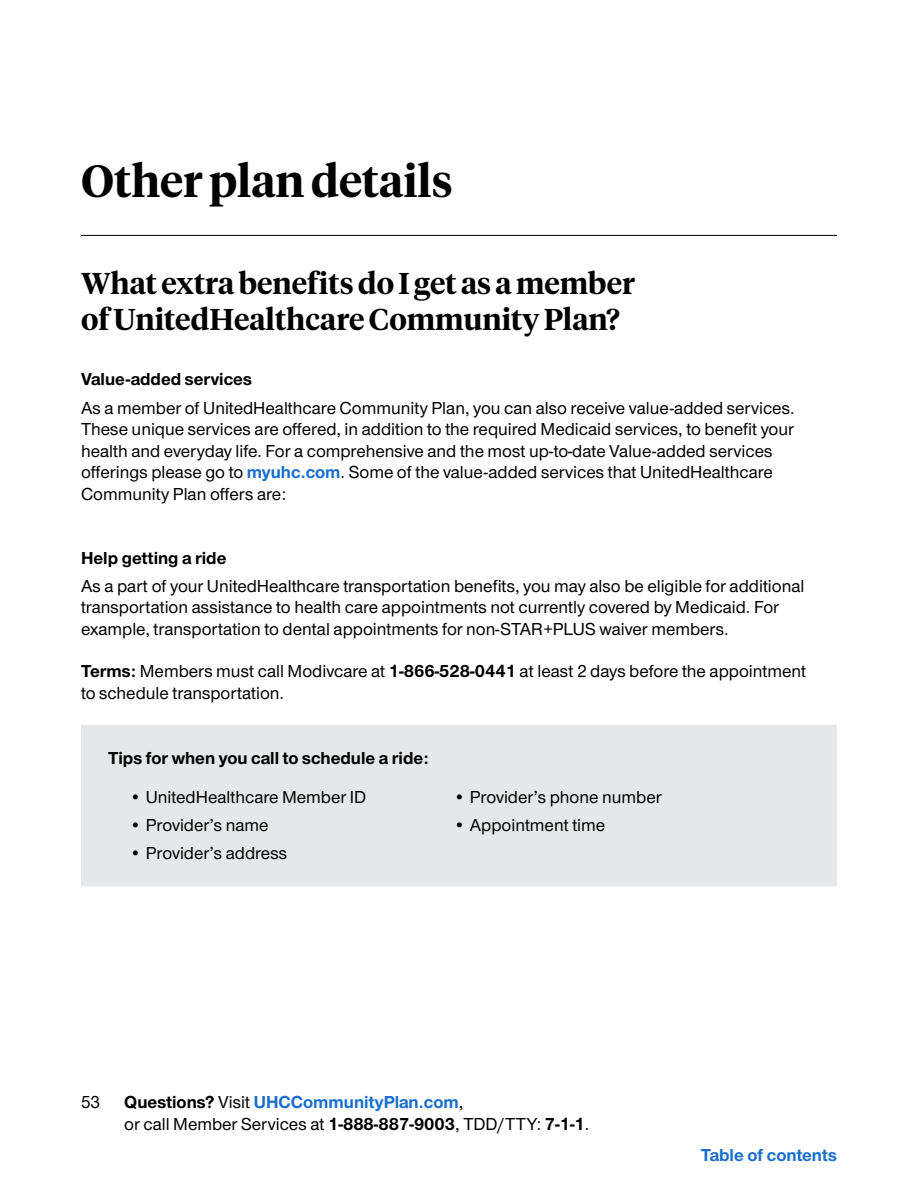
<style>
.page{position:relative;width:918px;height:1188px;background:#fff}
.page>*{position:absolute;margin:0;border:0;box-sizing:border-box;transform-origin:0 0}
.Head_1___30pt{font:600 45px "UHC Serif Headline";color:#000}
.Head_2___20pt{font:600 30px/36px "UHC Serif Headline";color:#000}
.Body{font:500 18px/21.6px "UHC Sans";color:#000}
.Head_4___12pt{font:700 18px "UHC Sans";color:#000}
.Head_4___12pt___2_be{font:700 18px "UHC Sans";color:#000}
.t1{font:700 18px "UHC Sans";color:#196ecf}
.s1{font-weight:700;color:#196ecf}
.s2{font-weight:700}
</style>
<div class="page">
<hr style="left:81px;top:235px;width:756px;height:1px;background:#000">
<div style="left:81px;top:725px;width:756px;height:161px;background:#e6e7e8"></div>
<p class="Head_1___30pt" style="left:81px;top:150px;width:373px">Other plan details</p>
<p class="Head_2___20pt" style="left:81px;top:264px;width:556px">What extra benefits do I get as a member of UnitedHealthcare Community Plan?</p>
<p class="Head_4___12pt" style="left:81px;top:367px;width:173px">Value-added services</p>
<p class="Body" style="left:81px;top:396px;width:715px">As a member of UnitedHealthcare Community Plan, you can also receive value-added services.<br>These unique services are offered, in addition to the required Medicaid services, to benefit your health and everyday life. For a comprehensive and the most up-to-date Value-added services offerings please go to <span class="s1">myuhc.com</span>. Some of the value-added services that UnitedHealthcare Community Plan offers are:</p>
<p class="Head_4___12pt___2_be" style="left:81px;top:545px;width:147px">Help getting a ride</p>
<p class="Body" style="left:81px;top:574px;width:725px">As a part of your UnitedHealthcare transportation benefits, you may also be eligible for additional transportation assistance to health care appointments not currently covered by Medicaid. For example, transportation to dental appointments for non-STAR+PLUS waiver members.</p>
<p class="Body" style="left:81px;top:659px;width:727px"><span class="s2">Terms:</span> Members must call Modivcare at <span class="s2">1-866-528-0441</span> at least 2 days before the appointment to schedule transportation.</p>
<p class="Head_4___12pt" style="left:108px;top:746px;width:322px">Tips for when you call to schedule a ride:</p>
<p class="Body" style="left:130px;top:785px;width:238px">• UnitedHealthcare Member ID</p>
<p class="Body" style="left:130px;top:814px;width:140px">• Provider’s name</p>
<p class="Body" style="left:130px;top:842px;width:159px">• Provider’s address</p>
<p class="Body" style="left:454px;top:785px;width:209px">• Provider’s phone number</p>
<p class="Body" style="left:454px;top:814px;width:153px">• Appointment time</p>
<p class="Body" style="left:81px;top:1091px;width:21px">53</p>
<p class="Body" style="left:124px;top:1091px;width:467px"><span class="s2">Questions?</span> Visit <span class="s1">UHCCommunityPlan.com</span>,<br>or call Member Services at <span class="s2">1-888-887-9003</span>, TDD/TTY: <span class="s2">7-1-1</span>.</p>
<p class="t1" style="left:701px;top:1143px;width:138px">Table of contents</p>
</div>
